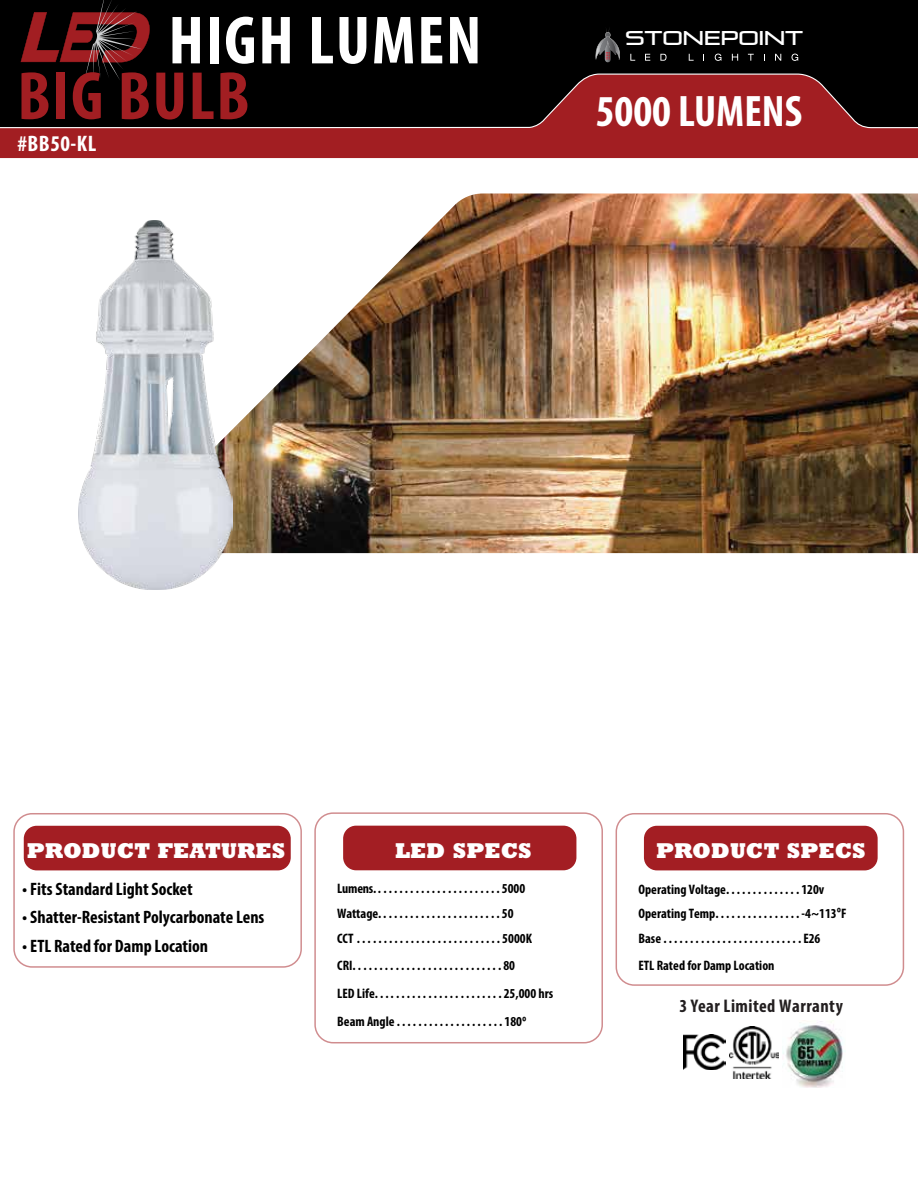
<style>
.page{position:relative;width:918px;height:1188px;background:#fff}
.page>*{position:absolute;margin:0;border:0;box-sizing:border-box;transform-origin:0 0}
.t1{font:700 condensed 68.7px "Myriad Pro";letter-spacing:.025em;color:#fff}
.t2{font:700 condensed 68.7px "Myriad Pro";letter-spacing:.025em;color:#a21e22}
.t3{font:700 condensed 44.25px "Myriad Pro";color:#fff}
.t4{font:700 condensed 22.5px "Myriad Pro";letter-spacing:.025em;color:#fff}
.t5{font:800 21.75px "Rockwell Std";color:#fff}
.t6{font:19.95px "Pirulen";color:#fff}
.t7{font:700 condensed 18.3px "Myriad Pro";letter-spacing:.025em;color:#231f20}
.t8{font:700 condensed 18px "Myriad Pro";color:#000}
.t9{font:700 condensed 13.8px/23.9px "Myriad Pro";color:#000}
.t10{font:700 condensed 13.8px "Myriad Pro";letter-spacing:-.02em;color:#000}
.s1{font-size:14.1px}
</style>
<div class="page">
<div style="left:0;top:0;width:918px;height:141px;background:#000"></div>
<img style="left:232px;top:194px;width:686px;height:359px">
<svg style="left:0;top:73px;width:918px;height:86px"></svg>
<svg style="left:595px;top:28px;width:25px;height:34px"></svg>
<svg style="left:630px;top:54px;width:5px;height:7px"></svg>
<svg style="left:645px;top:54px;width:5px;height:7px"></svg>
<svg style="left:660px;top:54px;width:7px;height:7px"></svg>
<svg style="left:689px;top:54px;width:5px;height:7px"></svg>
<svg style="left:715px;top:54px;width:6px;height:7px"></svg>
<svg style="left:732px;top:54px;width:6px;height:7px"></svg>
<svg style="left:748px;top:54px;width:6px;height:7px"></svg>
<svg style="left:775px;top:54px;width:6px;height:7px"></svg>
<svg style="left:792px;top:54px;width:6px;height:7px"></svg>
<div style="left:616px;top:813px;width:288px;height:173px;border:2px solid #a31e23;border-radius:18px"></div>
<div style="left:644px;top:826px;width:234px;height:44px;background:#a31e23;border-radius:13px"></div>
<div style="left:13px;top:813px;width:289px;height:155px;border:2px solid #a31e23;border-radius:18px"></div>
<div style="left:24px;top:826px;width:267px;height:44px;background:#a31e23;border-radius:13px"></div>
<div style="left:314px;top:812px;width:289px;height:231px;border:2px solid #a31e23;border-radius:18px"></div>
<div style="left:343px;top:826px;width:233px;height:44px;background:#a31e23;border-radius:13px"></div>
<svg style="left:21px;top:0;width:129px;height:87px"></svg>
<img style="left:729px;top:1027px;width:49px;height:51px">
<img style="left:684px;top:1034px;width:41px;height:35px">
<img style="left:782px;top:1021px;width:61px;height:67px">
<img style="left:79px;top:220px;width:153px;height:370px">
<h1 class="t1" style="left:169px;top:-2px;width:315px">HIGH LUMEN</h1>
<h1 class="t2" style="left:18px;top:53px;width:234px">BIG BULB</h1>
<h3 class="t4" style="left:17px;top:130px;width:80px">#BB50-KL</h3>
<h3 class="t6" style="left:625px;top:25px;width:179px">STONEPOINT</h3>
<h2 class="t3" style="left:596px;top:83px;width:208px">5000 LUMENS</h2>
<h3 class="t5" style="left:395px;top:837px;width:138px">LED SPECS</h3>
<h3 class="t5" style="left:27px;top:837px;width:260px">PRODUCT FEATURES</h3>
<h3 class="t5" style="left:656px;top:837px;width:211px">PRODUCT SPECS</h3>
<p class="t9" style="left:638px;top:877px;width:210px">Operating Voltage. . . . . . . . . . . . . . 120v<br>Operating Temp. . . . . . . . . . . . . . . . -4~113<span class="s1">º</span>F</p>
<p class="t9" style="left:639px;top:925px;width:184px;line-height:26.8px">Base . . . . . . . . . . . . . . . . . . . . . . . . . . E26<br>ETL Rated for Damp Location</p>
<h3 class="t8" style="left:22px;top:877px;width:172px">• Fits Standard Light Socket</h3>
<h3 class="t8" style="left:22px;top:906px;width:244px">• Shatter-Resistant Polycarbonate Lens</h3>
<h3 class="t8" style="left:22px;top:934px;width:187px">• ETL Rated for Damp Location</h3>
<p class="t10" style="left:337px;top:879px;width:190px">Lumens. . . . . . . . . . . . . . . . . . . . . . . . 5000</p>
<p class="t9" style="left:337px;top:901px;width:178px">Wattage. . . . . . . . . . . . . . . . . . . . . . . 50</p>
<p class="t9" style="left:337px;top:926px;width:196px">CCT . . . . . . . . . . . . . . . . . . . . . . . . . . . 5000K</p>
<p class="t9" style="left:337px;top:954px;width:179px">CRI. . . . . . . . . . . . . . . . . . . . . . . . . . . . 80</p>
<p class="t9" style="left:337px;top:982px;width:217px">LED Life. . . . . . . . . . . . . . . . . . . . . . . . 25,000 hrs</p>
<p class="t9" style="left:337px;top:1009px;width:191px">Beam Angle . . . . . . . . . . . . . . . . . . . . 180<span class="s1">º</span></p>
<h3 class="t7" style="left:679px;top:995px;width:165px">3 Year Limited Warranty</h3>
</div>
